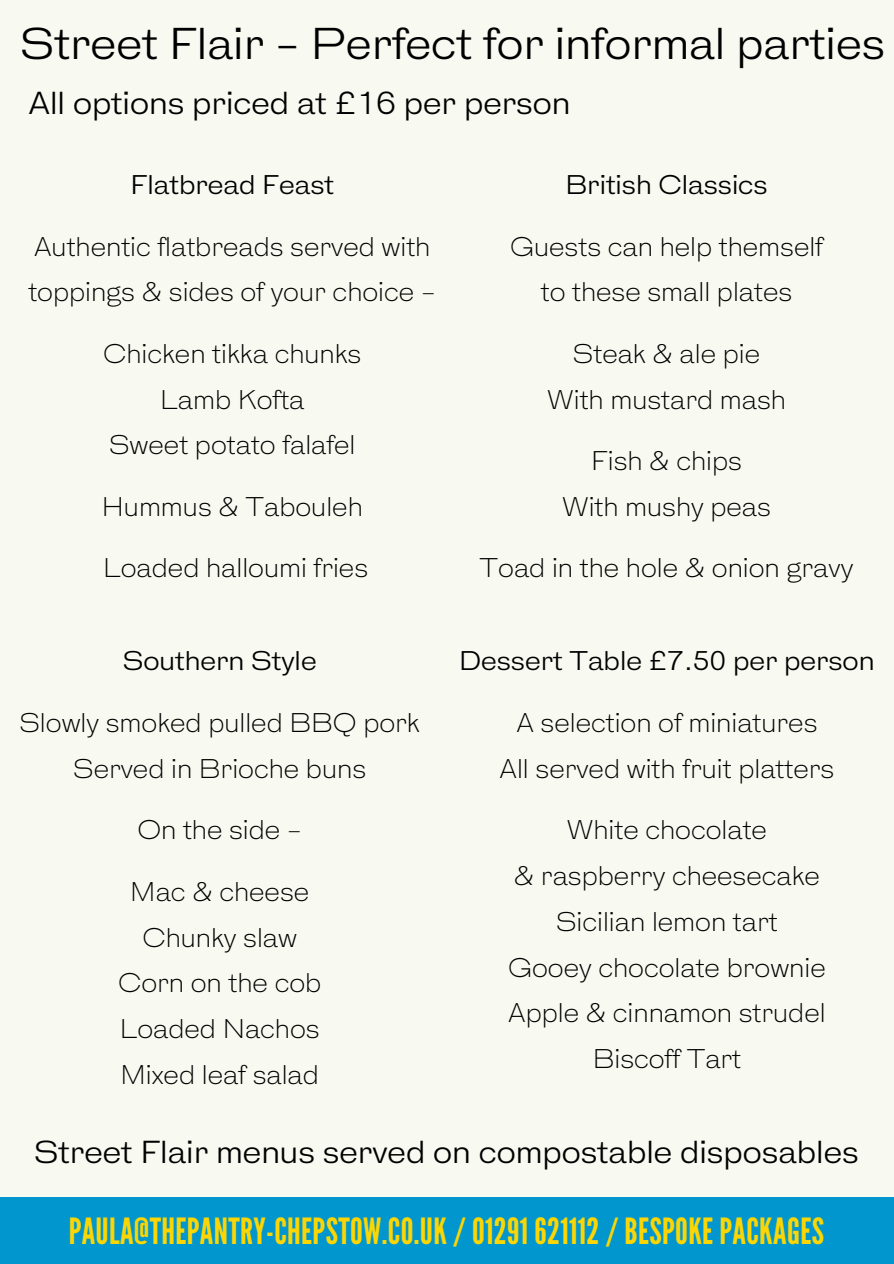
<style>
.page{position:relative;width:894px;height:1264px;background:#fff}
.page>*{position:absolute;margin:0;border:0;box-sizing:border-box;transform-origin:0 0}
.t1{font:42px "HK Gothic";color:#000}
.t2{font:36px "League Gothic";letter-spacing:.01em;color:#fbd604}
.t3{font:30px "HK Gothic";color:#000}
.t4{font:300 25.5px/45.8px "HK Gothic";color:#000}
.t5{font:25.5px "HK Gothic";color:#000}
</style>
<div class="page">
<div style="left:0;top:0;width:893px;height:1263px;background:#f8f9f0"></div>
<div style="left:0;top:1197px;width:893px;height:66px;background:#0196ce"></div>
<p class="t1" style="left:20px;top:21px;width:866px">Street Flair - Perfect for informal parties</p>
<h3 class="t3" style="left:28px;top:87px;width:543px">All options priced at £16 per person</h3>
<h3 class="t5" style="left:130px;top:171px;width:205px">Flatbread Feast</h3>
<p class="t4" style="left:28px;top:225px;width:409px">Authentic flatbreads served with toppings &amp; sides of your choice -</p>
<p class="t4" style="left:103px;top:332px;width:260px">Chicken tikka chunks</p>
<p class="t4" style="left:160px;top:378px;width:146px">Lamb Kofta</p>
<p class="t4" style="left:109px;top:424px;width:248px">Sweet potato falafel</p>
<p class="t4" style="left:102px;top:485px;width:262px">Hummus &amp; Tabouleh</p>
<p class="t4" style="left:103px;top:547px;width:266px">Loaded halloumi fries</p>
<p class="t5" style="left:123px;top:647px;width:195px">Southern Style</p>
<p class="t4" style="left:20px;top:701px;width:401px;text-align:center">Slowly smoked pulled BBQ pork<br>Served in Brioche buns</p>
<p class="t4" style="left:137px;top:808px;width:166px">On the side -</p>
<p class="t4" style="left:130px;top:870px;width:180px">Mac &amp; cheese</p>
<p class="t4" style="left:142px;top:916px;width:156px">Chunky slaw</p>
<p class="t4" style="left:118px;top:961px;width:204px">Corn on the cob</p>
<p class="t4" style="left:120px;top:1007px;width:201px">Loaded Nachos</p>
<p class="t4" style="left:120px;top:1053px;width:200px">Mixed leaf salad</p>
<p class="t5" style="left:565px;top:171px;width:203px">British Classics</p>
<p class="t4" style="left:510px;top:225px;width:314px">Guests can help themself</p>
<p class="t4" style="left:540px;top:271px;width:253px">to these small plates</p>
<p class="t4" style="left:572px;top:332px;width:189px">Steak &amp; ale pie</p>
<p class="t4" style="left:547px;top:378px;width:240px">With mustard mash</p>
<p class="t4" style="left:591px;top:440px;width:152px">Fish &amp; chips</p>
<p class="t4" style="left:562px;top:485px;width:210px">With mushy peas</p>
<p class="t4" style="left:479px;top:547px;width:375px">Toad in the hole &amp; onion gravy</p>
<p class="t5" style="left:459px;top:647px;width:417px">Dessert Table £7.50 per person</p>
<p class="t4" style="left:516px;top:701px;width:302px">A selection of miniatures</p>
<p class="t4" style="left:499px;top:747px;width:336px">All served with fruit platters</p>
<p class="t4" style="left:566px;top:808px;width:201px">White chocolate</p>
<p class="t4" style="left:513px;top:854px;width:307px">&amp; raspberry cheesecake</p>
<p class="t4" style="left:556px;top:900px;width:223px">Sicilian lemon tart</p>
<p class="t4" style="left:508px;top:946px;width:319px">Gooey chocolate brownie</p>
<p class="t4" style="left:508px;top:991px;width:319px">Apple &amp; cinnamon strudel</p>
<p class="t4" style="left:592px;top:1037px;width:150px">Biscoff Tart</p>
<h2 class="t3" style="left:34px;top:1135px;width:825px">Street Flair menus served on compostable disposables</h2>
<h1 class="t2" style="left:69px;top:1210px;width:756px">PAULA@THEPANTRY-CHEPSTOW.CO.UK / 01291 621112 / BESPOKE PACKAGES</h1>
</div>
